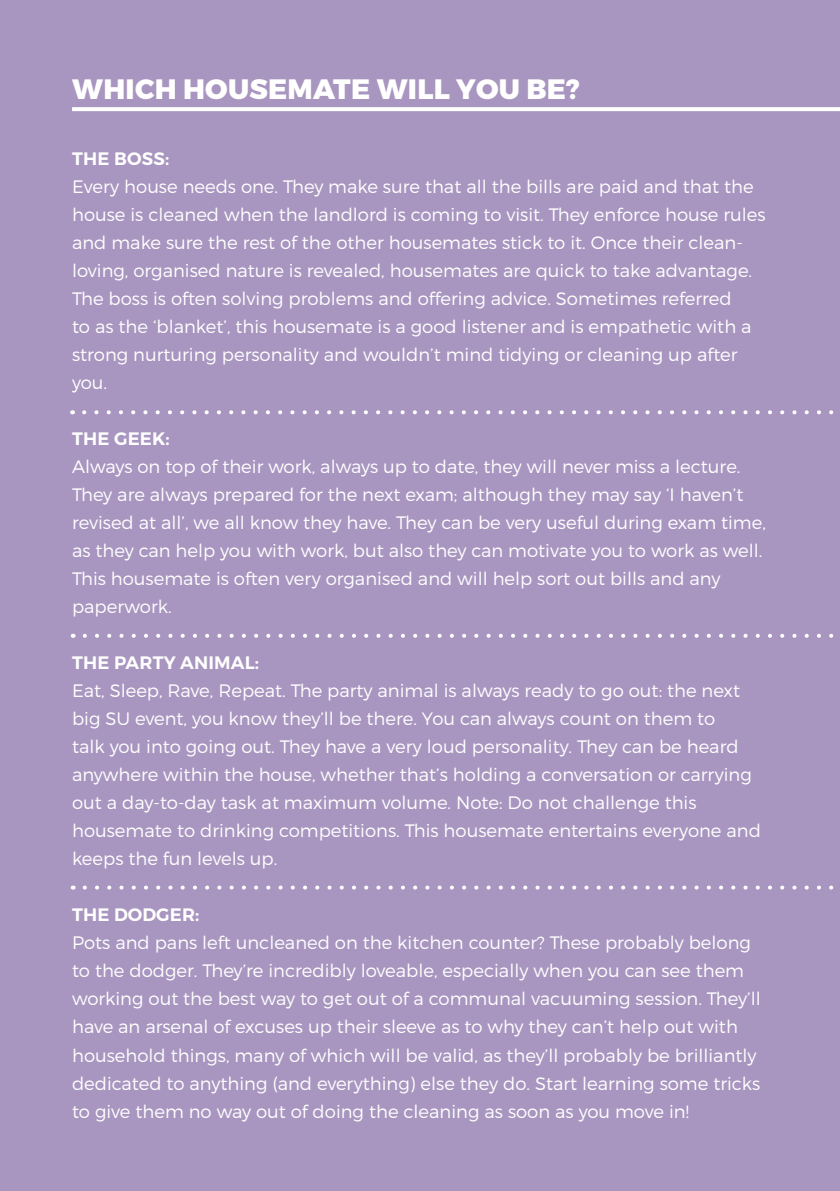
<style>
.page{position:relative;width:840px;height:1191px;background:#fff}
.page>*{position:absolute;margin:0;border:0;box-sizing:border-box;transform-origin:0 0}
.t1{font:800 28px "Montserrat";letter-spacing:.01em;color:#fff}
.t2{font:300 18px/28px "Montserrat";color:#fff}
.t3{font:600 18px "Montserrat";letter-spacing:.01em;color:#fff}
</style>
<div class="page">
<div style="left:0;top:0;width:839px;height:1191px;background:#a896c0"></div>
<svg style="left:72px;top:107px;width:767px;height:4px;background:#fbfbfc"></svg>
<svg style="left:84px;top:410px;width:756px;height:4px"></svg>
<svg style="left:85px;top:634px;width:755px;height:4px"></svg>
<svg style="left:85px;top:885px;width:755px;height:4px"></svg>
<p class="t1" style="left:72px;top:72px;width:508px">WHICH HOUSEMATE WILL YOU BE?</p>
<p class="t3" style="left:72px;top:148px;width:98px">THE BOSS:</p>
<p class="t2" style="left:72px;top:172px;width:694px">Every house needs one. They make sure that all the bills are paid and that the house is cleaned when the landlord is coming to visit. They enforce house rules and make sure the rest of the other housemates stick to it. Once their clean&shy;loving, organised nature is revealed, housemates are quick to take advantage.<br>The boss is often solving problems and offering advice. Sometimes referred<br>to as the ‘blanket’, this housemate is a good listener and is empathetic with a strong nurturing personality and wouldn’t mind tidying or cleaning up after you.</p>
<p class="t3" style="left:72px;top:428px;width:99px">THE GEEK:</p>
<p class="t2" style="left:72px;top:452px;width:695px">Always on top of their work, always up to date, they will never miss a lecture.<br>They are always prepared for the next exam; although they may say ‘I haven’t revised at all’, we all know they have. They can be very useful during exam time, as they can help you with work, but also they can motivate you to work as well.<br>This housemate is often very organised and will help sort out bills and any paperwork.</p>
<p class="t3" style="left:72px;top:652px;width:188px">THE PARTY ANIMAL:</p>
<p class="t2" style="left:72px;top:676px;width:690px">Eat, Sleep, Rave, Repeat. The party animal is always ready to go out: the next big SU event, you know they’ll be there. You can always count on them to<br>talk you into going out. They have a very loud personality. They can be heard anywhere within the house, whether that’s holding a conversation or carrying out a day-to-day task at maximum volume. Note: Do not challenge this housemate to drinking competitions. This housemate entertains everyone and keeps the fun levels up.</p>
<p class="t3" style="left:72px;top:904px;width:129px">THE DODGER:</p>
<p class="t2" style="left:72px;top:928px;width:689px">Pots and pans left uncleaned on the kitchen counter? These probably belong to the dodger. They’re incredibly loveable, especially when you can see them working out the best way to get out of a communal vacuuming session. They’ll have an arsenal of excuses up their sleeve as to why they can’t help out with household things, many of which will be valid, as they’ll probably be brilliantly dedicated to anything (and everything) else they do. Start learning some tricks to give them no way out of doing the cleaning as soon as you move in!</p>
</div>
